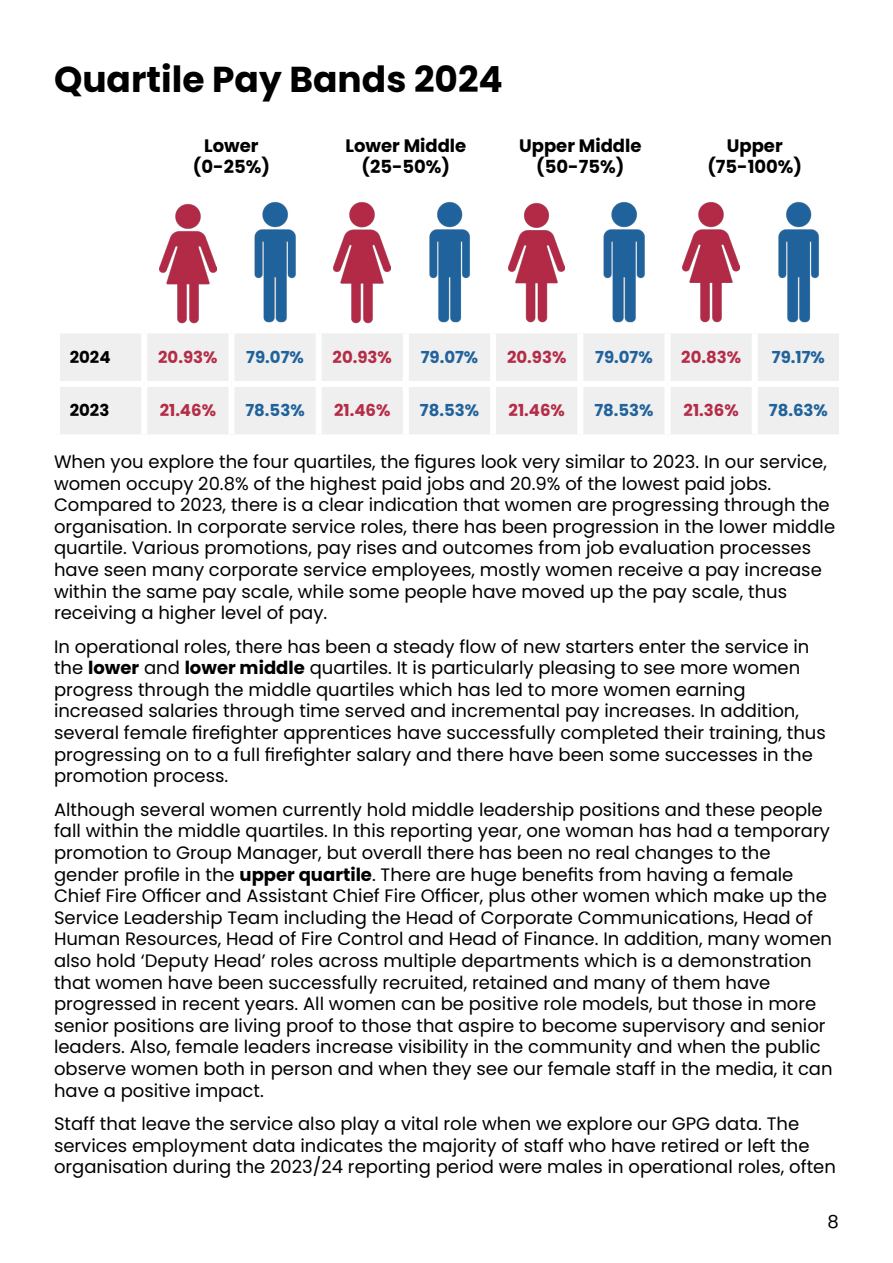
<style>
.page{position:relative;width:893px;height:1263px;background:#fff}
.page>*{position:absolute;margin:0;border:0;box-sizing:border-box;transform-origin:0 0}
.t1{font:700 36px "Poppins";color:#000}
.t2{font:18px/21.6px "Poppins";color:#000}
.t3{font:700 18px/21.6px "Poppins";color:#000;text-align:center}
.t4{font:700 16.5px "Poppins";color:#b42c48}
.t5{font:700 16.5px "Poppins";color:#20629c}
.t6{font:700 16.5px "Poppins";color:#000}
.s1{font-weight:700}
</style>
<div class="page">
<div style="left:60px;top:334px;width:779px;height:100px;background:#eeefee"></div>
<div style="left:141px;top:333px;width:6px;height:48px;background:#fff"></div>
<div style="left:228px;top:333px;width:6px;height:48px;background:#fff"></div>
<div style="left:316px;top:333px;width:6px;height:48px;background:#fff"></div>
<div style="left:403px;top:333px;width:6px;height:48px;background:#fff"></div>
<div style="left:490px;top:333px;width:6px;height:48px;background:#fff"></div>
<div style="left:577px;top:333px;width:6px;height:48px;background:#fff"></div>
<div style="left:664px;top:333px;width:6px;height:48px;background:#fff"></div>
<div style="left:752px;top:333px;width:6px;height:48px;background:#fff"></div>
<div style="left:54px;top:381px;width:90px;height:6px;background:#fff"></div>
<div style="left:144px;top:381px;width:87px;height:6px;background:#fff"></div>
<div style="left:141px;top:387px;width:6px;height:47px;background:#fff"></div>
<div style="left:231px;top:381px;width:88px;height:6px;background:#fff"></div>
<div style="left:228px;top:387px;width:6px;height:47px;background:#fff"></div>
<div style="left:319px;top:381px;width:87px;height:6px;background:#fff"></div>
<div style="left:316px;top:387px;width:6px;height:47px;background:#fff"></div>
<div style="left:406px;top:381px;width:87px;height:6px;background:#fff"></div>
<div style="left:403px;top:387px;width:6px;height:47px;background:#fff"></div>
<div style="left:493px;top:381px;width:87px;height:6px;background:#fff"></div>
<div style="left:490px;top:387px;width:6px;height:47px;background:#fff"></div>
<div style="left:580px;top:381px;width:87px;height:6px;background:#fff"></div>
<div style="left:577px;top:387px;width:6px;height:47px;background:#fff"></div>
<div style="left:667px;top:381px;width:88px;height:6px;background:#fff"></div>
<div style="left:664px;top:387px;width:6px;height:47px;background:#fff"></div>
<div style="left:755px;top:381px;width:90px;height:6px;background:#fff"></div>
<div style="left:752px;top:387px;width:6px;height:47px;background:#fff"></div>
<img style="left:160px;top:203px;width:56px;height:121px">
<img style="left:254px;top:201px;width:42px;height:122px">
<img style="left:334px;top:202px;width:57px;height:122px">
<img style="left:429px;top:201px;width:41px;height:122px">
<img style="left:509px;top:202px;width:56px;height:121px">
<img style="left:603px;top:201px;width:42px;height:122px">
<img style="left:683px;top:201px;width:56px;height:122px">
<img style="left:778px;top:201px;width:41px;height:122px">
<h1 class="t1" style="left:54px;top:58px;width:450px">Quartile Pay Bands 2024</h1>
<p class="t3" style="left:193px;top:135px;width:78px">Lower (0-25%)</p>
<p class="t3" style="left:345px;top:135px;width:122px">Lower Middle (25-50%)</p>
<p class="t3" style="left:519px;top:135px;width:124px">Upper Middle (50-75%)</p>
<p class="t3" style="left:707px;top:135px;width:96px">Upper (75-100%)</p>
<p class="t6" style="left:70px;top:347px;width:42px">2024</p>
<p class="t4" style="left:158px;top:347px;width:61px">20.93%</p>
<p class="t5" style="left:246px;top:347px;width:59px">79.07%</p>
<p class="t4" style="left:333px;top:347px;width:61px">20.93%</p>
<p class="t5" style="left:421px;top:347px;width:59px">79.07%</p>
<p class="t4" style="left:507px;top:347px;width:61px">20.93%</p>
<p class="t5" style="left:595px;top:347px;width:59px">79.07%</p>
<p class="t4" style="left:681px;top:347px;width:61px">20.83%</p>
<p class="t5" style="left:772px;top:347px;width:55px">79.17%</p>
<p class="t6" style="left:70px;top:401px;width:41px">2023</p>
<p class="t4" style="left:160px;top:401px;width:58px">21.46%</p>
<p class="t5" style="left:245px;top:401px;width:61px">78.53%</p>
<p class="t4" style="left:334px;top:401px;width:58px">21.46%</p>
<p class="t5" style="left:420px;top:401px;width:61px">78.53%</p>
<p class="t4" style="left:509px;top:401px;width:58px">21.46%</p>
<p class="t5" style="left:594px;top:401px;width:61px">78.53%</p>
<p class="t4" style="left:684px;top:401px;width:57px">21.36%</p>
<p class="t5" style="left:769px;top:401px;width:61px">78.63%</p>
<p class="t2" style="left:54px;top:451px;width:783px">When you explore the four quartiles, the figures look very similar to 2023. In our service, women occupy 20.8% of the highest paid jobs and 20.9% of the lowest paid jobs.<br>Compared to 2023, there is a clear indication that women are progressing through the organisation. In corporate service roles, there has been progression in the lower middle quartile. Various promotions, pay rises and outcomes from job evaluation processes have seen many corporate service employees, mostly women receive a pay increase within the same pay scale, while some people have moved up the pay scale, thus receiving a higher level of pay.</p>
<p class="t2" style="left:54px;top:636px;width:773px">In operational roles, there has been a steady flow of new starters enter the service in the <span class="s1">lower</span> and <span class="s1">lower middle</span> quartiles. It is particularly pleasing to see more women progress through the middle quartiles which has led to more women earning increased salaries through time served and incremental pay increases. In addition, several female firefighter apprentices have successfully completed their training, thus progressing on to a full firefighter salary and there have been some successes in the promotion process.</p>
<p class="t2" style="left:54px;top:799px;width:780px">Although several women currently hold middle leadership positions and these people fall within the middle quartiles. In this reporting year, one woman has had a temporary promotion to Group Manager, but overall there has been no real changes to the gender profile in the <span class="s1">upper quartile</span>. There are huge benefits from having a female Chief Fire Officer and Assistant Chief Fire Officer, plus other women which make up the Service Leadership Team including the Head of Corporate Communications, Head of Human Resources, Head of Fire Control and Head of Finance. In addition, many women also hold ‘Deputy Head’ roles across multiple departments which is a demonstration that women have been successfully recruited, retained and many of them have progressed in recent years. All women can be positive role models, but those in more senior positions are living proof to those that aspire to become supervisory and senior leaders. Also, female leaders increase visibility in the community and when the public observe women both in person and when they see our female staff in the media, it can have a positive impact.</p>
<p class="t2" style="left:54px;top:1113px;width:783px">Staff that leave the service also play a vital role when we explore our GPG data. The services employment data indicates the majority of staff who have retired or left the organisation during the 2023/24 reporting period were males in operational roles, often</p>
<p class="t2" style="left:828px;top:1211px;width:13px">8</p>
</div>
